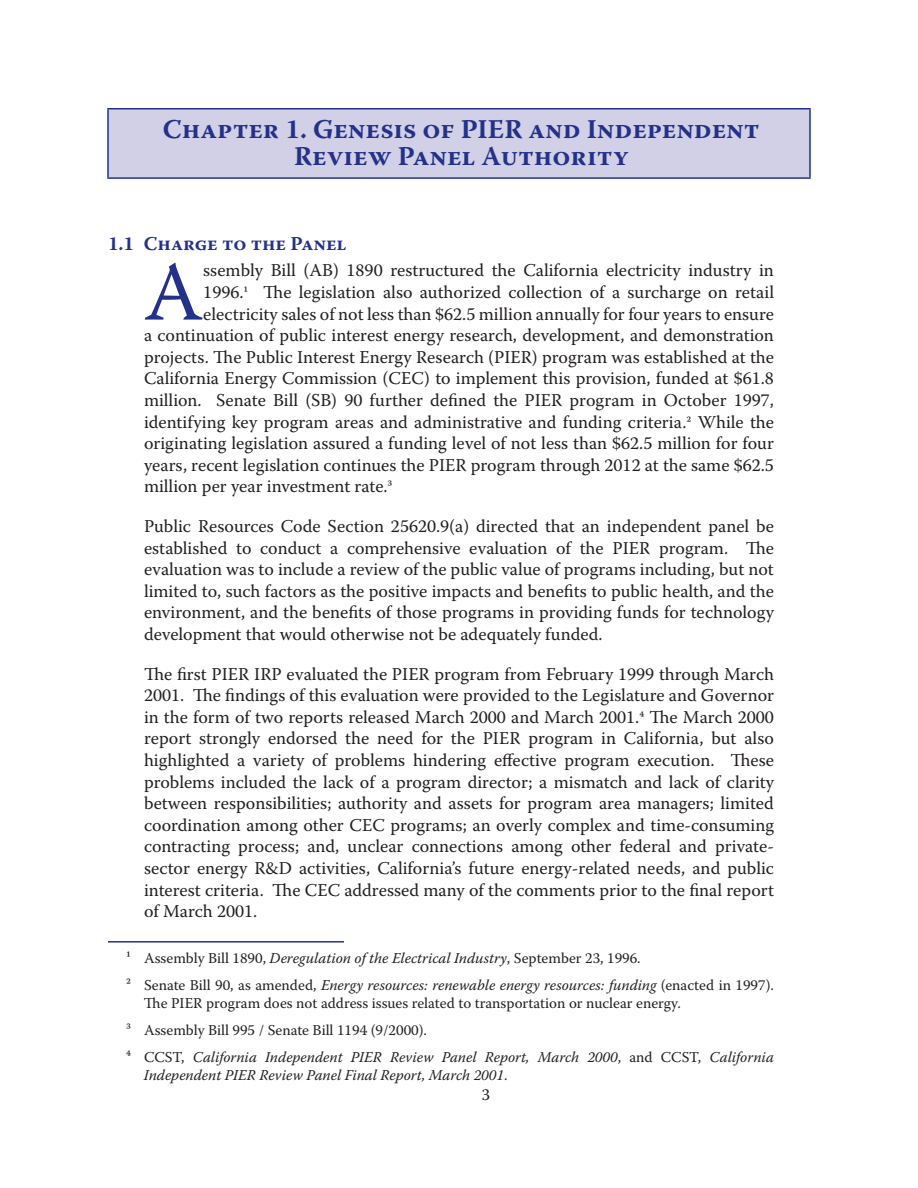
<style>
.page{position:relative;width:918px;height:1188px;background:#fff}
.page>*{position:absolute;margin:0;border:0;box-sizing:border-box;transform-origin:0 0}
.t1{font:83.55px "Warnock Pro";color:#24318b}
.t2{font:700 27px/27px "Warnock Pro";color:#24318b;text-align:center}
.t3{font:700 19.5px "Warnock Pro";color:#24318b}
.t4{font:18px/21.6px "Warnock Pro";color:#231f20;text-align:justify}
.t5{font:16.5px "Warnock Pro";color:#231f20}
.t6{font:italic 15px/27px "Warnock Pro";color:#231f20}
.t7{font:15px/27px "Warnock Pro";color:#231f20}
.s1{font-size:15px}
.s2{font-style:normal}
.s3{font-style:italic}
</style>
<div class="page">
<div style="left:108px;top:109px;width:702px;height:69px;background:#d1d0e6"></div>
<hr style="left:107px;top:108px;width:704px;height:2px;background:#24318b">
<hr style="left:107px;top:110px;width:2px;height:67px;background:#24318b">
<hr style="left:809px;top:110px;width:2px;height:67px;background:#24318b">
<hr style="left:107px;top:177px;width:704px;height:2px;background:#24318b">
<hr style="left:108px;top:941px;width:236px;height:2px;background:#24318b">
<h2 class="t2" style="left:163px;top:115px;width:598px">CHAPTER 1. GENESIS OF PIER AND INDEPENDENT<br>REVIEW PANEL AUTHORITY</h2>
<p class="t3" style="left:108px;top:232px;width:240px">1.1 CHARGE TO THE PANEL</p>
<h1 class="t1" style="left:144px;top:242px;width:61px">A</h1>
<p class="t4" style="left:203px;top:259px;width:572px">ssembly Bill (AB) 1890 restructured the California electricity industry in</p>
<p class="t4" style="left:203px;top:281px;width:572px">1996.<span class="s1">¹</span> The legislation also authorized collection of a surcharge on retail</p>
<p class="t4" style="left:203px;top:303px;width:572px">electricity sales of not less than $62.5 million annually for four years to ensure</p>
<p class="t4" style="left:144px;top:324px;width:631px">a continuation of public interest energy research, development, and demonstration</p>
<p class="t4" style="left:144px;top:346px;width:632px">projects. The Public Interest Energy Research (PIER) program was established at the</p>
<p class="t4" style="left:144px;top:367px;width:631px">California Energy Commission (CEC) to implement this provision, funded at $61.8</p>
<p class="t4" style="left:144px;top:389px;width:632px">million. Senate Bill (SB) 90 further defined the PIER program in October 1997,</p>
<p class="t4" style="left:144px;top:411px;width:632px">identifying key program areas and administrative and funding criteria.<span class="s1">²</span> While the</p>
<p class="t4" style="left:144px;top:432px;width:631px">originating legislation assured a funding level of not less than $62.5 million for four</p>
<p class="t4" style="left:144px;top:454px;width:631px">years, recent legislation continues the PIER program through 2012 at the same $62.5</p>
<p class="t4" style="left:144px;top:475px;width:250px">million per year investment rate.<span class="s1">³</span></p>
<p class="t4" style="left:144px;top:515px;width:631px">Public Resources Code Section 25620.9(a) directed that an independent panel be established to conduct a comprehensive evaluation of the PIER program. The evaluation was to include a review of the public value of programs including, but not limited to, such factors as the positive impacts and benefits to public health, and the environment, and the benefits of those programs in providing funds for technology development that would otherwise not be adequately funded.</p>
<p class="t4" style="left:144px;top:663px;width:632px">The first PIER IRP evaluated the PIER program from February 1999 through March 2001. The findings of this evaluation were provided to the Legislature and Governor in the form of two reports released March 2000 and March 2001.<span class="s1">⁴</span> The March 2000 report strongly endorsed the need for the PIER program in California, but also highlighted a variety of problems hindering effective program execution. These problems included the lack of a program director; a mismatch and lack of clarity between responsibilities; authority and assets for program area managers; limited coordination among other CEC programs; an overly complex and time-consuming contracting process; and, unclear connections among other federal and private&shy;sector energy R&amp;D activities, California’s future energy-related needs, and public interest criteria. The CEC addressed many of the comments prior to the final report of March 2001.</p>
<p class="t6" style="left:126px;top:944px;width:649px"><span class="s2">¹ Assembly Bill 1890,</span> Deregulation of the Electrical Industry<span class="s2">, September 23, 1996.<br>² Senate Bill 90, as amended,</span> Energy resources: renewable energy resources: funding <span class="s2">(enacted in 1997).</span></p>
<p class="t7" style="left:126px;top:989px;width:650px;text-indent:18px">The PIER program does not address issues related to transportation or nuclear energy.<br>³ Assembly Bill 995 / Senate Bill 1194 (9/2000).<br>⁴ CCST, <span class="s3">California Independent PIER Review Panel Report, March 2000</span>, and CCST, <span class="s3">California</span></p>
<p class="t6" style="left:144px;top:1061px;width:365px">Independent PIER Review Panel Final Report, March 2001<span class="s2">.</span></p>
<p class="t5" style="left:482px;top:1085px;width:10px">3</p>
</div>
